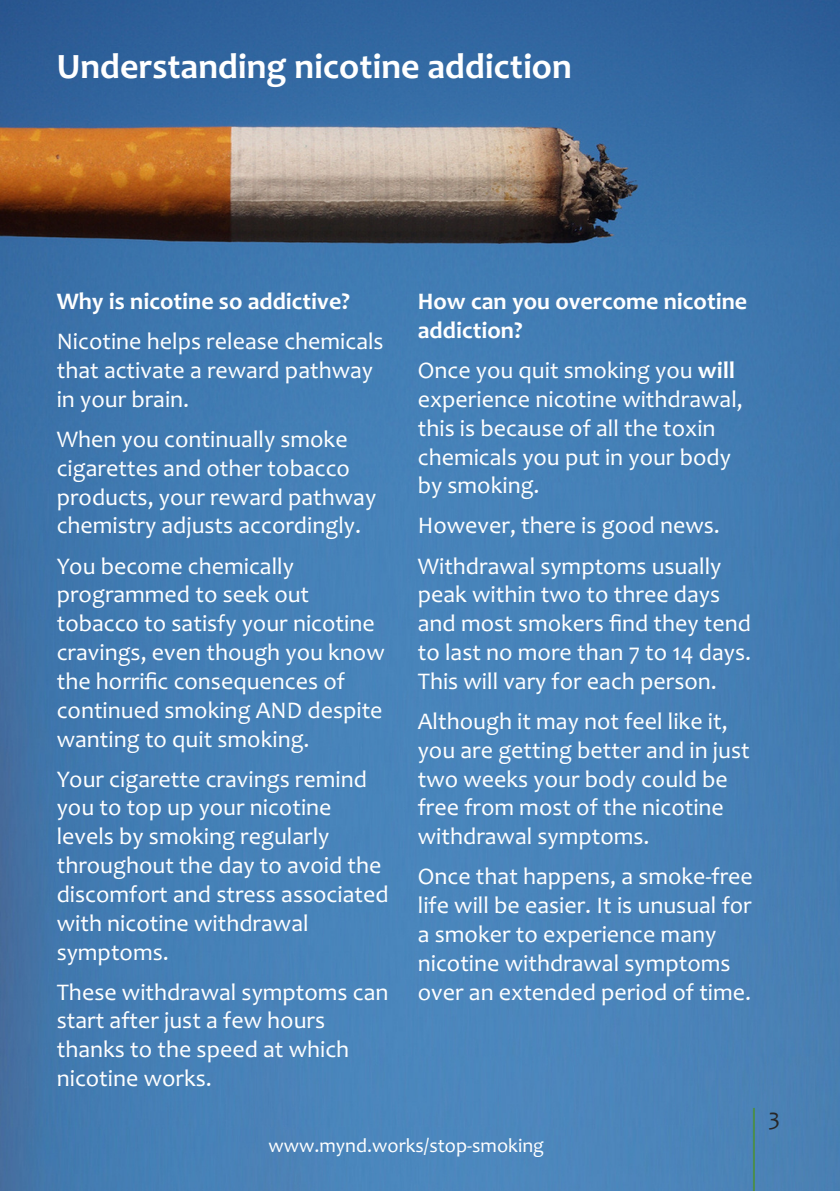
<style>
.page{position:relative;width:840px;height:1191px;background:#fff}
.page>*{position:absolute;margin:0;border:0;box-sizing:border-box;transform-origin:0 0}
.t1{font:700 36px "Candara";color:#fff}
.t2{font:24px/28.8px "Candara";color:#fff}
.t3{font:700 24px/28.8px "Candara";color:#fff}
.t4{font:24px "Candara";color:#272627}
.t5{font:20px "Candara";color:#fff}
.s1{font-weight:700}
</style>
<div class="page">
<img style="left:0;top:0;width:839px;height:1191px">
<hr style="left:752px;top:1108px;width:2px;height:83px;background:#4b8d4d">
<h1 class="t1" style="left:57px;top:44px;width:516px">understanding nicotine addiction</h1>
<p class="t3" style="left:57px;top:286px;width:294px">Why is nicotine so addictive?</p>
<p class="t2" style="left:57px;top:326px;width:328px">Nicotine helps release chemicals that activate a reward pathway in your brain.</p>
<p class="t2" style="left:57px;top:424px;width:321px">When you continually smoke cigarettes and other tobacco products, your reward pathway chemistry adjusts accordingly.</p>
<p class="t2" style="left:57px;top:551px;width:329px">You become chemically programmed to seek out tobacco to satisfy your nicotine cravings, even though you know the horrific consequences of continued smoking AND despite wanting to quit smoking.</p>
<p class="t2" style="left:57px;top:764px;width:333px">Your cigarette cravings remind you to top up your nicotine levels by smoking regularly throughout the day to avoid the discomfort and stress associated with nicotine withdrawal symptoms.</p>
<p class="t2" style="left:57px;top:977px;width:333px">These withdrawal symptoms can start after just a few hours thanks to the speed at which nicotine works.</p>
<p class="t3" style="left:417px;top:286px;width:331px">How can you overcome nicotine addiction?</p>
<p class="t2" style="left:417px;top:355px;width:326px">Once you quit smoking you <span class="s1">will </span>experience nicotine withdrawal, this is because of all the toxin chemicals you put in your body by smoking.</p>
<p class="t2" style="left:417px;top:505px;width:305px;line-height:40.2px">However, there is good news.<br>Withdrawal symptoms usually</p>
<p class="t2" style="left:417px;top:580px;width:335px">peak within two to three days and most smokers find they tend to last no more than 7 to 14 days.<br>This will vary for each person.</p>
<p class="t2" style="left:417px;top:706px;width:333px">Although it may not feel like it, you are getting better and in just two weeks your body could be free from most of the nicotine withdrawal symptoms.</p>
<p class="t2" style="left:417px;top:861px;width:336px">Once that happens, a smoke-free life will be easier. It is unusual for a smoker to experience many nicotine withdrawal symptoms over an extended period of time.</p>
<p class="t5" style="left:268px;top:1133px;width:277px">www.mynd.works/stop-smoking</p>
<p class="t4" style="left:768px;top:1103px;width:13px">3</p>
</div>
